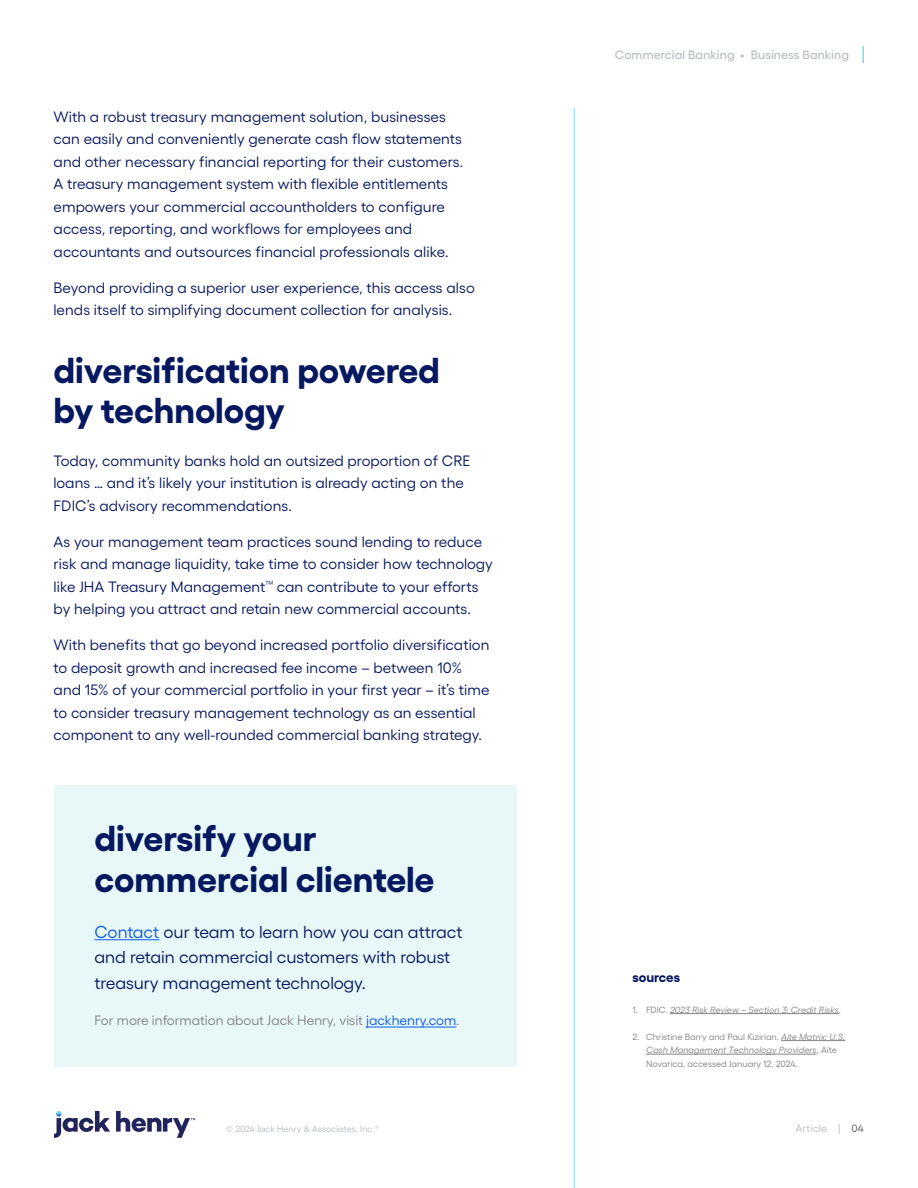
<style>
.page{position:relative;width:918px;height:1188px;background:#fff}
.page>*{position:absolute;margin:0;border:0;box-sizing:border-box;transform-origin:0 0}
.Paragraph_Heading{font:700 36px/40.5px "Gellix";letter-spacing:-.005em;color:#06185f}
.CTA_Heading{font:700 36px/40.5px "Gellix";color:#06185f}
.CTA_Content{font:17.25px/25.5px "Gellix";color:#06185f}
.Body_Text{font:15px/22.5px "Gellix";letter-spacing:.005em;color:#06185f}
.CTA_Boilerplate{font:13.5px "Gellix";color:#818386}
.Sources_Heading{font:700 13.5px "Gellix";letter-spacing:-.005em;color:#06185f}
.t1{font:500 12.3px "Gellix";letter-spacing:.01em;color:#b6bbc0}
.t2{font:10.5px "Gellix";letter-spacing:.025em;color:#b6bbc0}
.t3{font:9px/13.5px "Gellix";color:#818386}
.t4{font:italic 9px "Gellix";color:#818386}
.t5{font:9px "Gellix";color:#b6bbc0}
.s1{color:#085ce5}
.s2{font-style:normal}
.s3{font-style:italic}
.s4{color:#575a5d}
</style>
<div class="page">
<hr style="left:574px;top:108px;width:1px;height:1080px;background:#76dcfd">
<svg style="left:862px;top:46px;width:2px;height:17px"></svg>
<svg style="left:54px;top:1111px;width:141px;height:27px"></svg>
<hr style="left:670px;top:1013px;width:169px;height:1px;background:#818386">
<hr style="left:781px;top:1040px;width:64px;height:1px;background:#818386">
<hr style="left:646px;top:1054px;width:171px;height:1px;background:#818386">
<div style="left:54px;top:785px;width:463px;height:281px;background:#e8f7f7"></div>
<hr style="left:94px;top:939px;width:65px;height:1px;background:#085ce5">
<hr style="left:366px;top:1027px;width:90px;height:1px;background:#085ce5">
<p class="Body_Text" style="left:54px;top:104px;width:411px">With a robust treasury management solution, businesses can easily and conveniently generate cash flow statements and other necessary financial reporting for their customers.<br>A treasury management system with flexible entitlements empowers your commercial accountholders to configure access, reporting, and workflows for employees and accountants and outsources financial professionals alike.</p>
<p class="Body_Text" style="left:54px;top:275px;width:423px">Beyond providing a superior user experience, this access also lends itself to simplifying document collection for analysis.</p>
<p class="Paragraph_Heading" style="left:54px;top:346px;width:388px">diversification powered by technology</p>
<p class="Body_Text" style="left:54px;top:448px;width:418px">Today, community banks hold an outsized proportion of CRE loans … and it’s likely your institution is already acting on the<br>FDIC’s advisory recommendations.</p>
<p class="Body_Text" style="left:54px;top:529px;width:441px">As your management team practices sound lending to reduce risk and manage liquidity, take time to consider how technology like JHA Treasury Management<sup>™</sup> can contribute to your efforts by helping you attract and retain new commercial accounts.</p>
<p class="Body_Text" style="left:54px;top:632px;width:438px">With benefits that go beyond increased portfolio diversification to deposit growth and increased fee income – between 10% and 15% of your commercial portfolio in your first year – it’s time to consider treasury management technology as an essential component to any well-rounded commercial banking strategy.</p>
<p class="CTA_Heading" style="left:94px;top:814px;width:342px">diversify your commercial clientele</p>
<p class="CTA_Content" style="left:94px;top:917px;width:370px"><span class="s1">Contact</span> our team to learn how you can attract and retain commercial customers with robust treasury management technology.</p>
<p class="CTA_Boilerplate" style="left:94px;top:1010px;width:366px">For more information about Jack Henry, visit <span class="s1">jackhenry.com</span>.</p>
<p class="t5" style="left:226px;top:1122px;width:155px">© 2024 Jack Henry &amp; Associates, Inc.<sup>®</sup></p>
<p class="t1" style="left:615px;top:45px;width:236px">Commercial Banking • Business Banking</p>
<p class="Sources_Heading" style="left:633px;top:967px;width:49px">sources</p>
<p class="t4" style="left:633px;top:1002px;width:210px"><span class="s2">1. FDIC.</span> 2023 Risk Review – Section 3: Credit Risks<span class="s2">.</span></p>
<p class="t3" style="left:646px;top:1029px;width:201px;text-indent:-13px">2. Christine Barry and Paul Kizirian. <span class="s3">Aite Matrix: U.S.<br>Cash Management Technology Providers</span>, Aite<br>Novarica, accessed January 12, 2024.</p>
<p class="t2" style="left:795px;top:1120px;width:70px">Article | <span class="s4">04</span></p>
</div>
